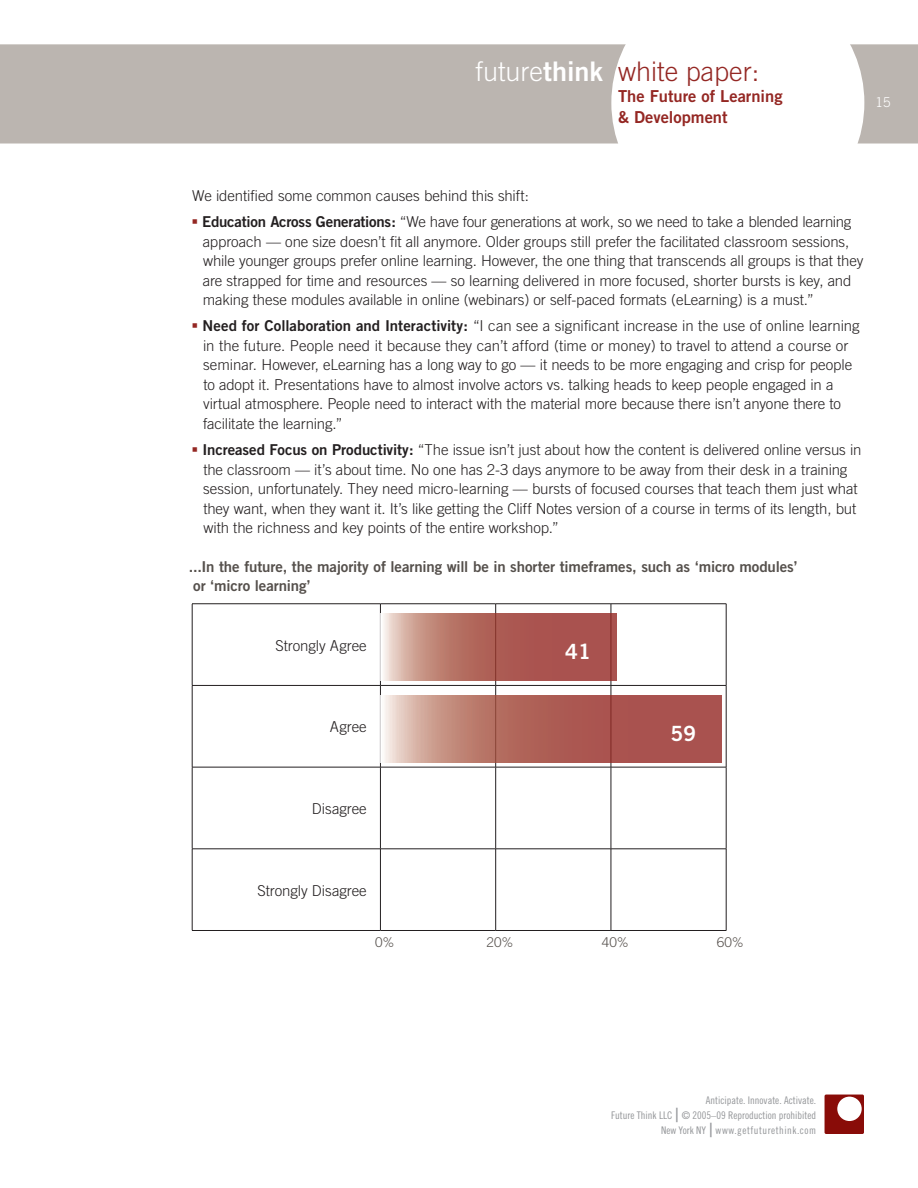
<style>
.page{position:relative;width:918px;height:1188px;background:#fff}
.page>*{position:absolute;margin:0;border:0;box-sizing:border-box;transform-origin:0 0}
.t1{font:300 27px "Trade Gothic";color:#942723}
.body_text{font:21px "Trade Gothic Bold Two";color:#fff}
.t2{font:16.5px/21px "Trade Gothic Bold Two";color:#942723}
.body_text-2{font:300 15px/19.5px "Trade Gothic";letter-spacing:-.005em;color:#231f20}
.body_text-3{font:15px/19.5px "Trade Gothic Bold Two";letter-spacing:-.005em;color:#55504c}
.body_text-4{font:300 13.5px "Trade Gothic";color:#55504c}
.t3{font:300 13.5px "Trade Gothic";color:#fff}
.t4{font:10.5px/15px "Trade Gothic Cond Eighteen";color:#939598;text-align:right}
.s1{color:#fff}
.s2{font-family:"Trade Gothic Bold Two";font-weight:400;color:#fff}
.s3{color:#942723}
.s4{font-family:"Trade Gothic Bold Two";font-weight:400}
.s5{font-size:19.5px}
</style>
<div class="page">
<div style="left:0;top:44px;width:918px;height:100px;background:#bbb5b0"></div>
<svg style="left:611px;top:44px;width:253px;height:100px"></svg>
<svg style="left:825px;top:1095px;width:39px;height:39px"></svg>
<hr style="left:192px;top:604px;width:188px;height:1px;background:#231f20">
<hr style="left:380px;top:604px;width:116px;height:1px;background:#231f20">
<hr style="left:380px;top:604px;width:1px;height:81px;background:#231f20">
<hr style="left:496px;top:604px;width:115px;height:1px;background:#231f20">
<hr style="left:495px;top:604px;width:1px;height:81px;background:#231f20">
<hr style="left:611px;top:604px;width:115px;height:1px;background:#231f20">
<hr style="left:611px;top:604px;width:1px;height:81px;background:#231f20">
<hr style="left:726px;top:604px;width:1px;height:81px;background:#231f20">
<hr style="left:192px;top:685px;width:188px;height:1px;background:#231f20">
<hr style="left:192px;top:767px;width:188px;height:1px;background:#231f20">
<hr style="left:380px;top:685px;width:116px;height:1px;background:#231f20">
<hr style="left:380px;top:686px;width:1px;height:81px;background:#231f20">
<hr style="left:380px;top:767px;width:116px;height:1px;background:#231f20">
<hr style="left:380px;top:767px;width:1px;height:82px;background:#231f20">
<hr style="left:496px;top:685px;width:115px;height:1px;background:#231f20">
<hr style="left:495px;top:686px;width:1px;height:81px;background:#231f20">
<hr style="left:611px;top:685px;width:115px;height:1px;background:#231f20">
<hr style="left:611px;top:686px;width:1px;height:81px;background:#231f20">
<hr style="left:726px;top:686px;width:1px;height:81px;background:#231f20">
<hr style="left:496px;top:767px;width:115px;height:1px;background:#231f20">
<hr style="left:495px;top:767px;width:1px;height:82px;background:#231f20">
<hr style="left:611px;top:767px;width:115px;height:1px;background:#231f20">
<hr style="left:611px;top:767px;width:1px;height:82px;background:#231f20">
<hr style="left:726px;top:767px;width:1px;height:82px;background:#231f20">
<hr style="left:192px;top:849px;width:188px;height:1px;background:#231f20">
<hr style="left:192px;top:930px;width:188px;height:1px;background:#231f20">
<hr style="left:380px;top:849px;width:116px;height:1px;background:#231f20">
<hr style="left:496px;top:849px;width:115px;height:1px;background:#231f20">
<hr style="left:495px;top:849px;width:1px;height:81px;background:#231f20">
<hr style="left:611px;top:849px;width:115px;height:1px;background:#231f20">
<hr style="left:611px;top:849px;width:1px;height:81px;background:#231f20">
<hr style="left:726px;top:849px;width:1px;height:81px;background:#231f20">
<hr style="left:611px;top:930px;width:115px;height:1px;background:#231f20">
<hr style="left:192px;top:604px;width:1px;height:81px;background:#231f20">
<hr style="left:192px;top:686px;width:1px;height:81px;background:#231f20">
<hr style="left:192px;top:767px;width:1px;height:82px;background:#231f20">
<hr style="left:192px;top:849px;width:1px;height:81px;background:#231f20">
<hr style="left:380px;top:849px;width:1px;height:81px;background:#231f20">
<hr style="left:380px;top:930px;width:116px;height:1px;background:#231f20">
<hr style="left:496px;top:930px;width:115px;height:1px;background:#231f20">
<svg style="left:384px;top:695px;width:338px;height:67px;background:#b66f67"></svg>
<svg style="left:383px;top:614px;width:233px;height:66px;background:#b66f67"></svg>
<h1 class="t1" style="left:476px;top:55px;width:285px"><span class="s1">future</span><span class="s2">think</span> white paper:</h1>
<p class="t2" style="left:618px;top:85px;width:166px">The Future of Learning &amp; Development</p>
<p class="t3" style="left:876px;top:94px;width:17px">15</p>
<p class="body_text-2" style="left:192px;top:186px;width:338px">We identified some common causes behind this shift:</p>
<p class="body_text-2" style="left:203px;top:212px;width:662px;text-indent:-11px"><span class="s3">▪</span> <span class="s4">Education Across Generations:</span> “We have four generations at work, so we need to take a blended learning approach — one size doesn’t fit all anymore. Older groups still prefer the facilitated classroom sessions, while younger groups prefer online learning. However, the one thing that transcends all groups is that they are strapped for time and resources — so learning delivered in more focused, shorter bursts is key, and making these modules available in online (webinars) or self-paced formats (eLearning) is a must.”</p>
<p class="body_text-2" style="left:203px;top:316px;width:658px;text-indent:-12px"><span class="s3">▪</span> <span class="s4">Need for Collaboration and Interactivity:</span> “I can see a significant increase in the use of online learning in the future. People need it because they can’t afford (time or money) to travel to attend a course or seminar. However, eLearning has a long way to go — it needs to be more engaging and crisp for people to adopt it. Presentations have to almost involve actors vs. talking heads to keep people engaged in a virtual atmosphere. People need to interact with the material more because there isn’t anyone there to facilitate the learning.”</p>
<p class="body_text-2" style="left:203px;top:440px;width:660px;text-indent:-12px"><span class="s3">▪</span> <span class="s4">Increased Focus on Productivity:</span> “The issue isn’t just about how the content is delivered online versus in the classroom — it’s about time. No one has 2-3 days anymore to be away from their desk in a training session, unfortunately. They need micro-learning — bursts of focused courses that teach them just what they want, when they want it. It’s like getting the Cliff Notes version of a course in terms of its length, but with the richness and key points of the entire workshop.”</p>
<p class="body_text-3" style="left:189px;top:557px;width:610px">...In the future, the majority of learning will be in shorter timeframes, such as ‘micro modules’ or ‘micro learning’</p>
<p class="body_text-2" style="left:275px;top:635px;width:93px">Strongly Agree</p>
<p class="body_text-2" style="left:330px;top:717px;width:38px">Agree</p>
<p class="body_text-2" style="left:312px;top:799px;width:56px">Disagree</p>
<p class="body_text" style="left:565px;top:638px;width:27px">41</p>
<p class="body_text" style="left:671px;top:720px;width:27px">59</p>
<p class="body_text-2" style="left:257px;top:880px;width:111px">Strongly Disagree</p>
<p class="body_text-4" style="left:375px;top:934px;width:21px">0%</p>
<p class="body_text-4" style="left:487px;top:934px;width:29px">20%</p>
<p class="body_text-4" style="left:602px;top:934px;width:29px">40%</p>
<p class="body_text-4" style="left:717px;top:934px;width:29px">60%</p>
<p class="t4" style="left:611px;top:1093px;width:206px">Anticipate. Innovate. Activate.<br>Future Think LLC <span class="s5">|</span> © 2005–09 Reproduction prohibited<br>New York NY <span class="s5">|</span> www.getfuturethink.com</p>
</div>
